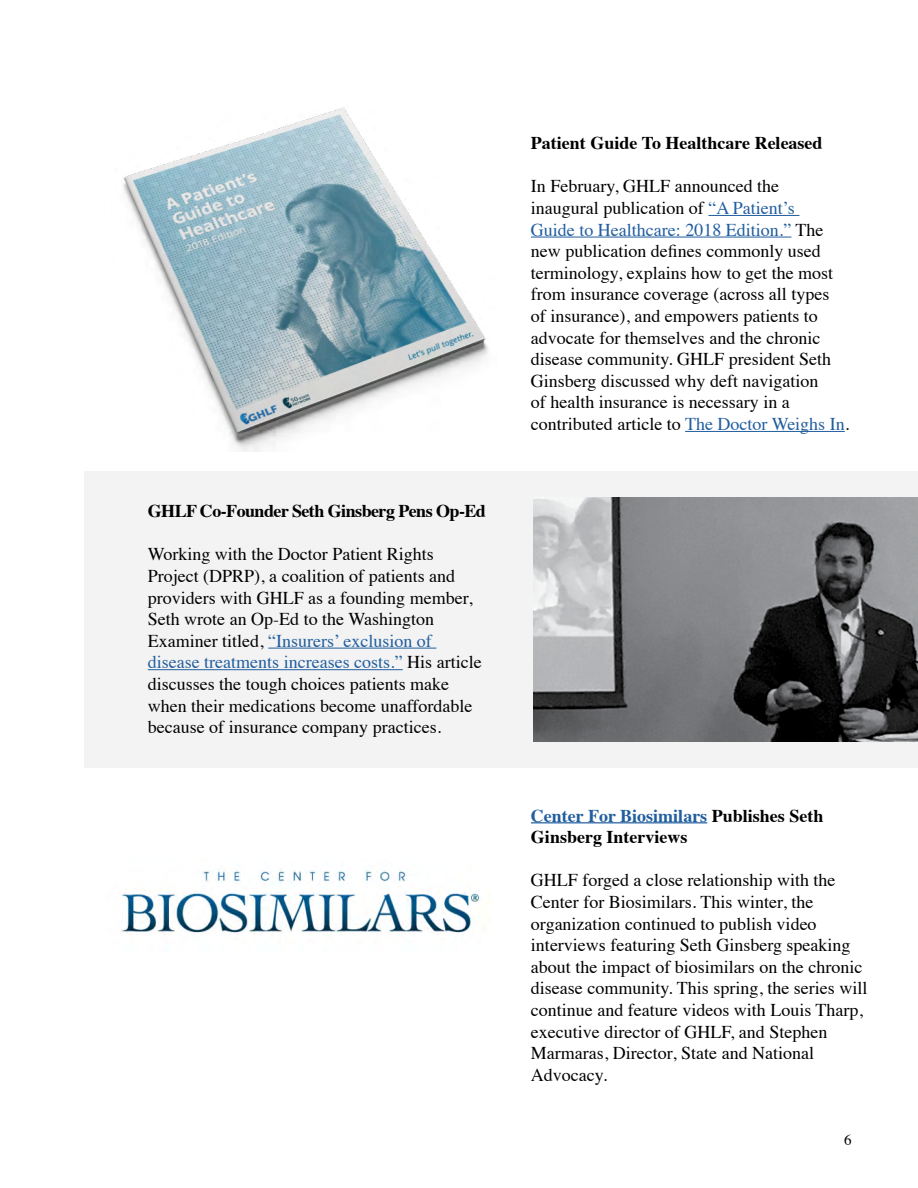
<style>
.page{position:relative;width:918px;height:1188px;background:#fff}
.page>*{position:absolute;margin:0;border:0;box-sizing:border-box;transform-origin:0 0}
.t1{font:18px/21.6px "Times";color:#000}
.t2{font:700 18px/21.6px "Times";color:#000}
.t3{font:700 18px "Times";letter-spacing:-.03em;color:#000}
.t4{font:15px "Times";color:#000}
.s1{color:#215e9e}
</style>
<div class="page">
<div style="left:84px;top:471px;width:834px;height:297px;background:#f3f3f3"></div>
<hr style="left:708px;top:215px;width:91px;height:1px;background:#215e9e">
<hr style="left:531px;top:237px;width:260px;height:1px;background:#215e9e">
<hr style="left:685px;top:431px;width:160px;height:1px;background:#215e9e">
<hr style="left:268px;top:648px;width:168px;height:1px;background:#215e9e">
<hr style="left:148px;top:669px;width:255px;height:1px;background:#215e9e">
<hr style="left:531px;top:822px;width:176px;height:1px;background:#215e9e">
<img style="left:123px;top:107px;width:365px;height:345px">
<img style="left:534px;top:498px;width:384px;height:244px">
<img style="left:121px;top:869px;width:370px;height:66px">
<p class="t3" style="left:148px;top:494px;width:340px">GHLF Co-Founder Seth Ginsberg Pens Op-Ed</p>
<p class="t1" style="left:148px;top:542px;width:335px">Working with the Doctor Patient Rights Project (DPRP), a coalition of patients and providers with GHLF as a founding member, Seth wrote an Op-Ed to the Washington Examiner titled, <span class="s1">“Insurers’ exclusion of disease treatments increases costs.”</span> His article discusses the tough choices patients make when their medications become unaffordable because of insurance company practices.</p>
<p class="t2" style="left:531px;top:130px;width:293px">Patient Guide To Healthcare Released</p>
<p class="t1" style="left:531px;top:174px;width:320px">In February, GHLF announced the inaugural publication of <span class="s1">“A Patient’s<br>Guide to Healthcare: 2018 Edition.”</span> The new publication defines commonly used terminology, explains how to get the most from insurance coverage (across all types<br>of insurance), and empowers patients to advocate for themselves and the chronic disease community. GHLF president Seth Ginsberg discussed why deft navigation<br>of health insurance is necessary in a contributed article to <span class="s1">The Doctor Weighs In</span>.</p>
<p class="t2" style="left:531px;top:803px;width:294px"><span class="s1">Center For Biosimilars</span> Publishes Seth<br>Ginsberg Interviews</p>
<p class="t1" style="left:531px;top:868px;width:338px">GHLF forged a close relationship with the Center for Biosimilars. This winter, the organization continued to publish video interviews featuring Seth Ginsberg speaking about the impact of biosimilars on the chronic disease community. This spring, the series will continue and feature videos with Louis Tharp, executive director of GHLF, and Stephen Marmaras, Director, State and National Advocacy.</p>
<p class="t4" style="left:844px;top:1126px;width:9px">6</p>
</div>
